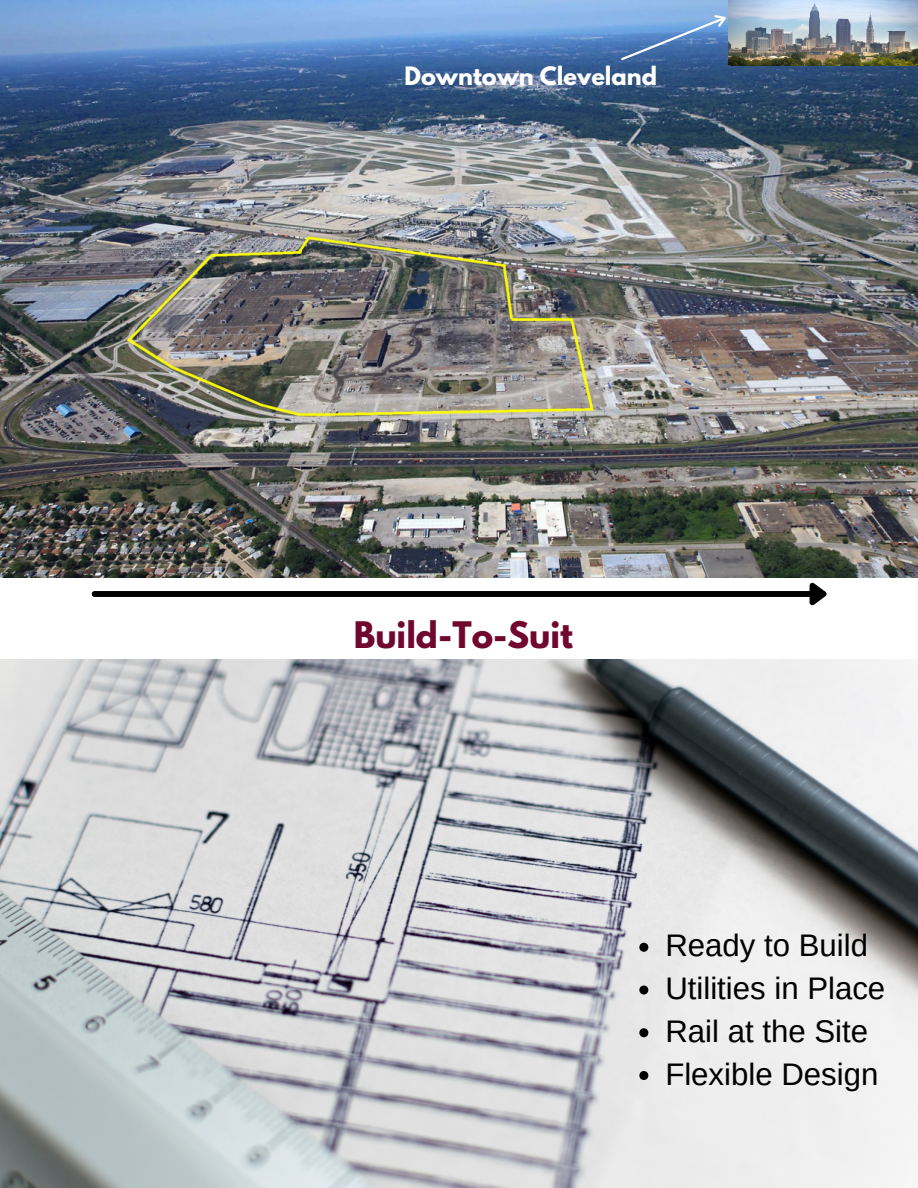
<style>
.page{position:relative;width:918px;height:1188px;background:#fff}
.page>*{position:absolute;margin:0;border:0;box-sizing:border-box;transform-origin:0 0}
.t1{font:700 32.4px "League Spartan";color:#70082e}
.t2{font:31.2px "Arimo";color:#000}
.t3{font:700 22.5px "League Spartan";color:#fff}
</style>
<div class="page">
<img style="left:0;top:659px;width:918px;height:529px">
<div style="left:95px;top:591px;width:715px;height:6px;background:#000"></div>
<svg style="left:809px;top:582px;width:18px;height:24px"></svg>
<img style="left:0;top:0;width:918px;height:577px">
<img style="left:728px;top:0;width:190px;height:65px">
<svg style="left:619px;top:12px;width:109px;height:53px;background:#628dc4"></svg>
<svg style="left:639px;top:943px;width:9px;height:9px"></svg>
<svg style="left:639px;top:986px;width:9px;height:9px"></svg>
<svg style="left:639px;top:1028px;width:9px;height:9px"></svg>
<svg style="left:639px;top:1071px;width:9px;height:9px"></svg>
<p class="t3" style="left:404px;top:64px;width:254px">Downtown Cleveland</p>
<p class="t1" style="left:354px;top:619px;width:221px">Build-To-Suit</p>
<p class="t2" style="left:665px;top:928px;width:204px">Ready to Build</p>
<p class="t2" style="left:665px;top:971px;width:221px">Utilities in Place</p>
<p class="t2" style="left:665px;top:1014px;width:204px">Rail at the Site</p>
<p class="t2" style="left:665px;top:1056px;width:215px">Flexible Design</p>
</div>
